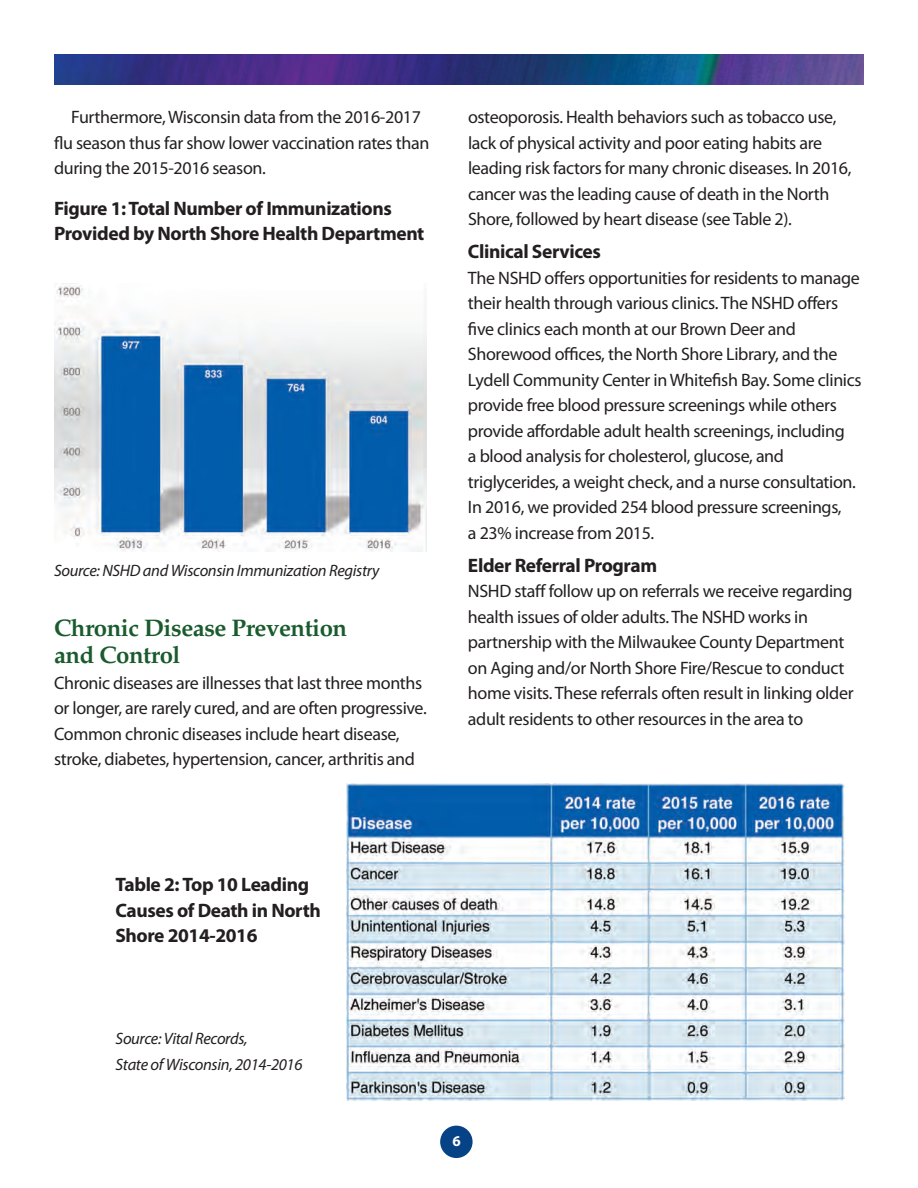
<style>
.page{position:relative;width:918px;height:1188px;background:#fff}
.page>*{position:absolute;margin:0;border:0;box-sizing:border-box;transform-origin:0 0}
.t1{font:700 24px/27px "Palatino LT Std";letter-spacing:-.02em;color:#1a5b2e}
.t2{font:700 19.5px/25.5px "Myriad Pro";letter-spacing:-.02em;color:#231f20}
.t3{font:18px/25.5px "Myriad Pro";letter-spacing:-.02em;color:#231f20}
.t4{font:italic 16.5px/25.5px "Myriad Pro";letter-spacing:-.02em;color:#231f20}
.t5{font:700 15px "Myriad Pro";color:#fff}
</style>
<div class="page">
<div style="left:440px;top:1126px;width:33px;height:32px;background:#054286;border-radius:50%"></div>
<img style="left:54px;top:283px;width:372px;height:269px">
<img style="left:346px;top:784px;width:498px;height:317px">
<img style="left:54px;top:54px;width:810px;height:30px">
<p class="t3" style="left:54px;top:106px;width:377px;text-indent:17px">Furthermore, Wisconsin data from the 2016-2017 flu season thus far show lower vaccination rates than during the 2015-2016 season.</p>
<p class="t2" style="left:54px;top:197px;width:372px">Figure 1: Total Number of Immunizations<br>Provided by North Shore Health Department</p>
<p class="t4" style="left:54px;top:559px;width:327px">Source: NSHD and Wisconsin Immunization Registry</p>
<h1 class="t1" style="left:54px;top:617px;width:295px">Chronic Disease Prevention and Control</h1>
<p class="t3" style="left:54px;top:671px;width:374px">Chronic diseases are illnesses that last three months or longer, are rarely cured, and are often progressive.<br>Common chronic diseases include heart disease, stroke, diabetes, hypertension, cancer, arthritis and</p>
<p class="t3" style="left:468px;top:106px;width:385px">osteoporosis. Health behaviors such as tobacco use, lack of physical activity and poor eating habits are leading risk factors for many chronic diseases. In 2016, cancer was the leading cause of death in the North Shore, followed by heart disease (see Table 2).</p>
<p class="t2" style="left:468px;top:240px;width:134px">Clinical Services</p>
<p class="t3" style="left:468px;top:266px;width:395px">The NSHD offers opportunities for residents to manage their health through various clinics. The NSHD offers five clinics each month at our Brown Deer and Shorewood offices, the North Shore Library, and the Lydell Community Center in Whitefish Bay. Some clinics provide free blood pressure screenings while others provide affordable adult health screenings, including<br>a blood analysis for cholesterol, glucose, and triglycerides, a weight check, and a nurse consultation.<br>In 2016, we provided 254 blood pressure screenings,<br>a 23% increase from 2015.</p>
<p class="t2" style="left:468px;top:554px;width:191px">Elder Referral Program</p>
<p class="t3" style="left:468px;top:580px;width:387px">NSHD staff follow up on referrals we receive regarding health issues of older adults. The NSHD works in partnership with the Milwaukee County Department on Aging and/or North Shore Fire/Rescue to conduct home visits. These referrals often result in linking older adult residents to other resources in the area to</p>
<p class="t2" style="left:116px;top:874px;width:207px">Table 2: Top 10 Leading<br>Causes of Death in North<br>Shore 2014-2016</p>
<p class="t4" style="left:116px;top:1027px;width:189px">Source: Vital Records,<br>State of Wisconsin, 2014-2016</p>
<p class="t5" style="left:452px;top:1135px;width:10px">6</p>
</div>
